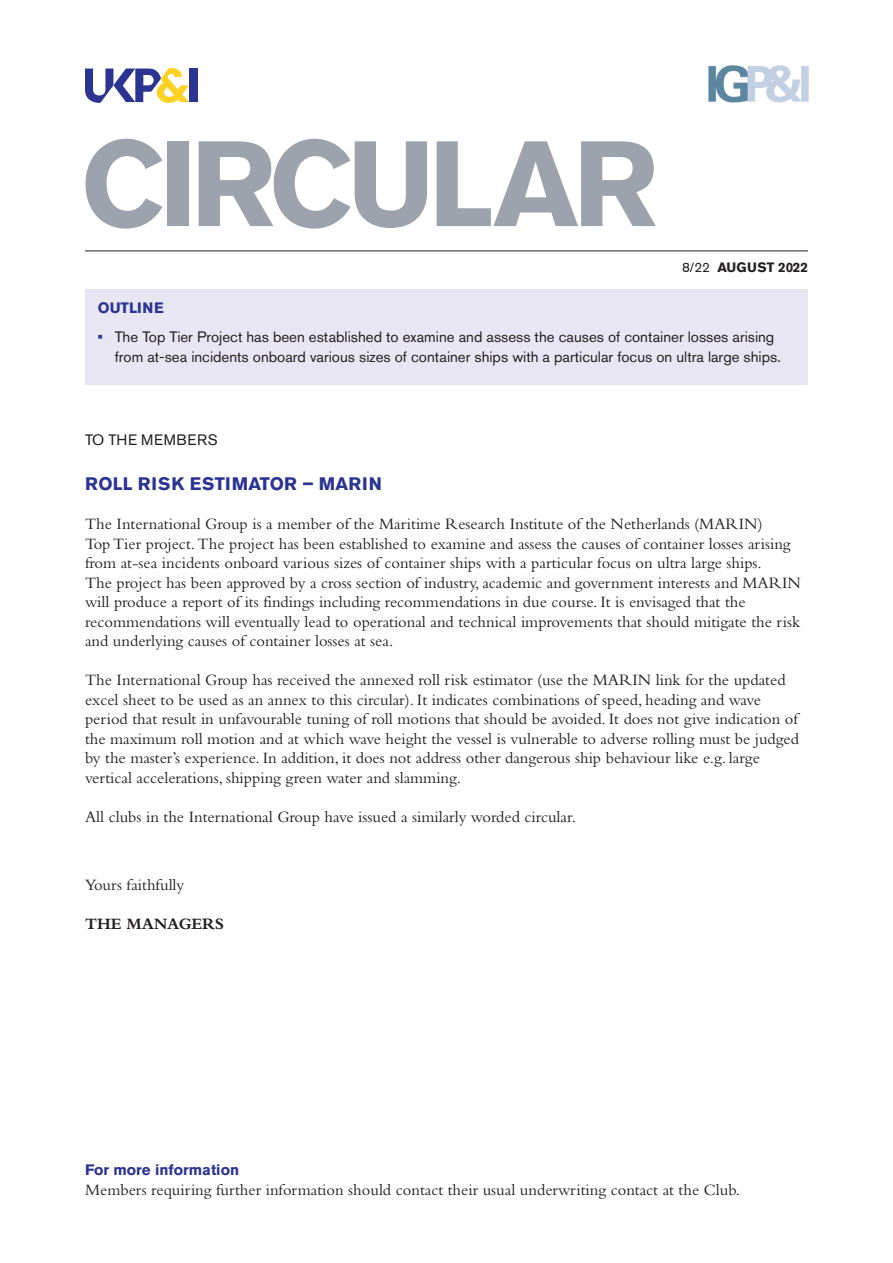
<style>
.page{position:relative;width:893px;height:1263px;background:#fff}
.page>*{position:absolute;margin:0;border:0;box-sizing:border-box;transform-origin:0 0}
.t1{font:700 120px "Akzidenz Grotesk BE";letter-spacing:-.05em;color:#9da3ad}
.t2{font:700 18px "Akzidenz Grotesk Pro";letter-spacing:.01em;color:#2b3393}
.t3{font:16.5px/19.5px "Bembo";color:#231f20}
.t4{font:700 16.5px "Bembo";color:#231f20}
.t5{font:15px/19.5px "Akzidenz Grotesk BE";color:#231f20}
.t6{font:700 15px "Akzidenz Grotesk BE";color:#2b3393}
.t7{font:15px "Akzidenz Grotesk BE";letter-spacing:.04em;color:#231f20}
.t8{font:700 13.5px "Akzidenz Grotesk BE";color:#231f20}
.s1{font-weight:400}
.s2{font-family:"Akzidenz Grotesk Pro";font-weight:700;color:#2b3393}
</style>
<div class="page">
<hr style="left:85px;top:250px;width:723px;height:1px;background:#231f20">
<div style="left:85px;top:289px;width:723px;height:96px;background:#e7e6f2"></div>
<img style="left:708px;top:65px;width:101px;height:38px">
<div style="left:189px;top:69px;width:8px;height:33px;background:#2b3393"></div>
<svg style="left:85px;top:68px;width:104px;height:35px"></svg>
<h1 class="t1" style="left:81px;top:137px;width:579px">CIRCULAR</h1>
<p class="t8" style="left:682px;top:262px;width:127px"><span class="s1">8/22</span> AUGUST 2022</p>
<p class="t6" style="left:98px;top:302px;width:67px">OUTLINE</p>
<p class="t5" style="left:115px;top:329px;width:667px;text-indent:-17px"><span class="s2">•</span> The Top Tier Project has been established to examine and assess the causes of container losses arising from at-sea incidents onboard various sizes of container ships with a particular focus on ultra large ships.</p>
<p class="t7" style="left:85px;top:434px;width:134px">TO THE MEMBERS</p>
<p class="t2" style="left:85px;top:477px;width:298px">ROLL RISK ESTIMATOR – MARIN</p>
<p class="t3" style="left:85px;top:516px;width:717px">The International Group is a member of the Maritime Research Institute of the Netherlands (MARIN)<br>TopTier project.The project has been established to examine and assess the causes of container losses arising from at-sea incidents onboard various sizes of container ships with a particular focus on ultra large ships.<br>The project has been approved by a cross section of industry, academic and government interests and MARIN will produce a report of its findings including recommendations in due course. It is envisaged that the recommendations will eventually lead to operational and technical improvements that should mitigate the risk and underlying causes of container losses at sea.</p>
<p class="t3" style="left:85px;top:672px;width:715px">The International Group has received the annexed roll risk estimator (use the MARIN link for the updated excel sheet to be used as an annex to this circular). It indicates combinations of speed, heading and wave period that result in unfavourable tuning of roll motions that should be avoided. It does not give indication of the maximum roll motion and at which wave height the vessel is vulnerable to adverse rolling must be judged by the master’s experience. In addition, it does not address other dangerous ship behaviour like e.g. large vertical accelerations, shipping green water and slamming.</p>
<p class="t3" style="left:85px;top:808px;width:493px">All clubs in the International Group have issued a similarly worded circular.</p>
<p class="t3" style="left:85px;top:876px;width:101px">Yours faithfully</p>
<p class="t4" style="left:85px;top:918px;width:141px">THE MANAGERS</p>
<p class="t6" style="left:85px;top:1164px;width:156px">For more information</p>
<p class="t3" style="left:85px;top:1181px;width:656px">Members requiring further information should contact their usual underwriting contact at the Club.</p>
</div>
